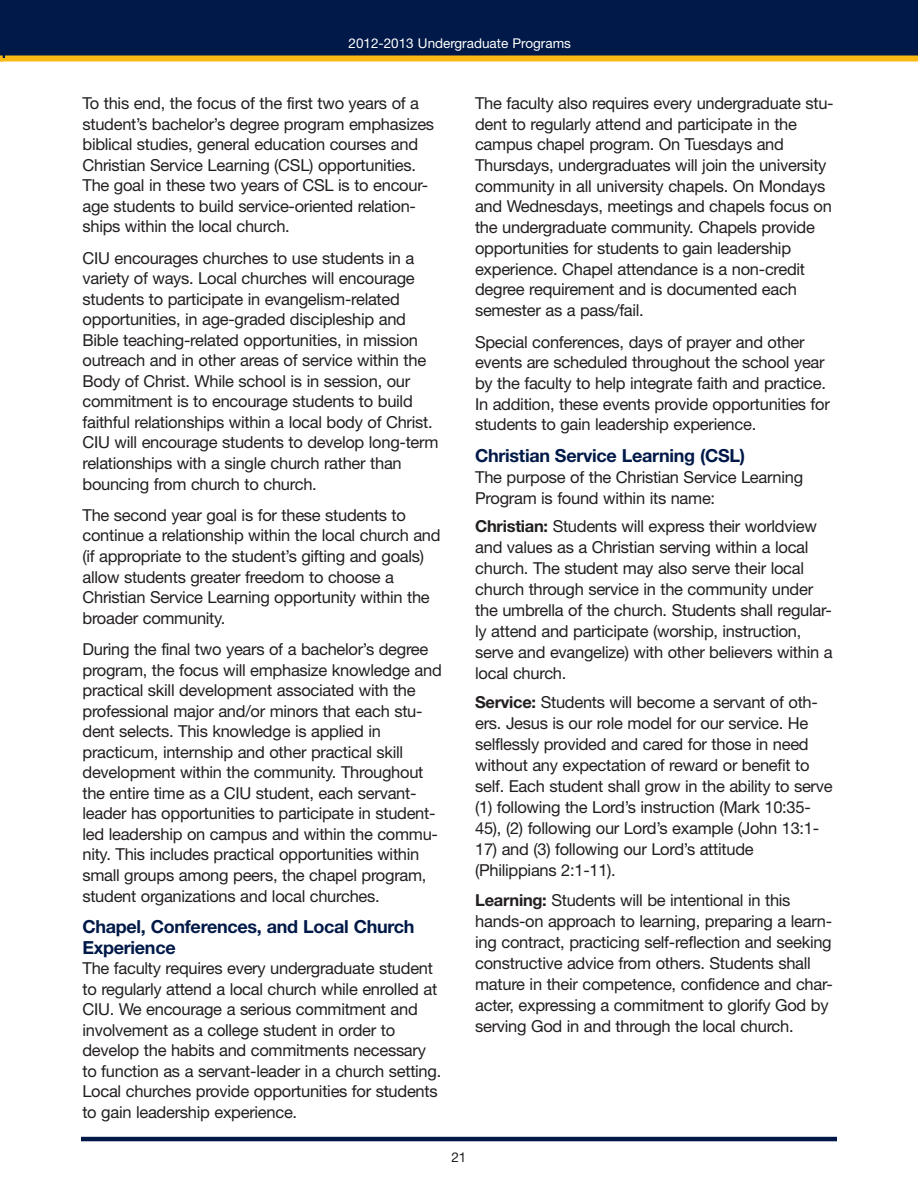
<style>
.page{position:relative;width:918px;height:1188px;background:#fff}
.page>*{position:absolute;margin:0;border:0;box-sizing:border-box;transform-origin:0 0}
.t1{font:700 18px/20.5px "Helvetica Neue";letter-spacing:-.015em;color:#001948}
.t2{font:16.5px/20.5px "Helvetica Neue";letter-spacing:-.015em;color:#231f20}
.t3{font:13.5px "Helvetica Neue";color:#fff}
.t4{font:13.5px "Helvetica Neue";color:#231f20}
.s1{font-weight:700}
</style>
<div class="page">
<div style="left:0;top:0;width:918px;height:58px;background:#001948"></div>
<div style="left:0;top:56px;width:918px;height:6px;background:#fcb814"></div>
<hr style="left:81px;top:1137px;width:756px;height:4px;background:#001948">
<div style="left:0;top:0;width:5px;height:58px;background:#001948"></div>
<p class="t3" style="left:349px;top:35px;width:224px">2012-2013 Undergraduate Programs</p>
<p class="t2" style="left:82px;top:93px;width:353px">To this end, the focus of the first two years of a student’s bachelor’s degree program emphasizes biblical studies, general education courses and Christian Service Learning (CSL) opportunities.<br>The goal in these two years of CSL is to encour&shy;age students to build service-oriented relation&shy;ships within the local church.</p>
<p class="t2" style="left:82px;top:247px;width:357px">CIU encourages churches to use students in a variety of ways. Local churches will encourage students to participate in evangelism-related opportunities, in age-graded discipleship and Bible teaching-related opportunities, in mission outreach and in other areas of service within the Body of Christ. While school is in session, our commitment is to encourage students to build faithful relationships within a local body of Christ.<br>CIU will encourage students to develop long-term relationships with a single church rather than bouncing from church to church.</p>
<p class="t2" style="left:82px;top:505px;width:360px">The second year goal is for these students to continue a relationship within the local church and (if appropriate to the student’s gifting and goals) allow students greater freedom to choose a Christian Service Learning opportunity within the broader community.</p>
<p class="t2" style="left:82px;top:639px;width:361px">During the final two years of a bachelor’s degree program, the focus will emphasize knowledge and practical skill development associated with the professional major and/or minors that each stu&shy;dent selects. This knowledge is applied in practicum, internship and other practical skill development within the community. Throughout the entire time as a CIU student, each servant&shy;leader has opportunities to participate in student&shy;led leadership on campus and within the commu&shy;nity. This includes practical opportunities within small groups among peers, the chapel program, student organizations and local churches.</p>
<p class="t1" style="left:82px;top:916px;width:334px">Chapel, Conferences, and Local Church<br>Experience</p>
<p class="t2" style="left:82px;top:958px;width:360px">The faculty requires every undergraduate student to regularly attend a local church while enrolled at CIU. We encourage a serious commitment and involvement as a college student in order to develop the habits and commitments necessary to function as a servant-leader in a church setting.<br>Local churches provide opportunities for students to gain leadership experience.</p>
<p class="t2" style="left:475px;top:93px;width:360px">The faculty also requires every undergraduate stu&shy;dent to regularly attend and participate in the campus chapel program. On Tuesdays and Thursdays, undergraduates will join the university community in all university chapels. On Mondays and Wednesdays, meetings and chapels focus on the undergraduate community. Chapels provide opportunities for students to gain leadership experience. Chapel attendance is a non-credit degree requirement and is documented each semester as a pass/fail.</p>
<p class="t2" style="left:475px;top:331px;width:356px">Special conferences, days of prayer and other events are scheduled throughout the school year by the faculty to help integrate faith and practice.<br>In addition, these events provide opportunities for students to gain leadership experience.</p>
<p class="t1" style="left:475px;top:445px;width:272px">Christian Service Learning (CSL)</p>
<p class="t2" style="left:475px;top:467px;width:330px;line-height:21px">The purpose of the Christian Service Learning<br>Program is found within its name:</p>
<p class="t2" style="left:475px;top:515px;width:359px;line-height:21px"><span class="s1">Christian:</span> Students will express their worldview and values as a Christian serving within a local church. The student may also serve their local church through service in the community under the umbrella of the church. Students shall regular&shy;ly attend and participate (worship, instruction, serve and evangelize) with other believers within a local church.</p>
<p class="t2" style="left:475px;top:692px;width:359px;line-height:21px"><span class="s1">Service:</span> Students will become a servant of oth&shy;ers. Jesus is our role model for our service. He selflessly provided and cared for those in need without any expectation of reward or benefit to self. Each student shall grow in the ability to serve (1) following the Lord’s instruction (Mark 10:35- 45), (2) following our Lord’s example (John 13:1-</p>
<p class="t2" style="left:475px;top:839px;width:280px;line-height:21px">17) and (3) following our Lord’s attitude (Philippians 2:1-11).</p>
<p class="t2" style="left:475px;top:889px;width:359px;line-height:21px"><span class="s1">Learning:</span> Students will be intentional in this hands-on approach to learning, preparing a learn&shy;ing contract, practicing self-reflection and seeking constructive advice from others. Students shall mature in their competence, confidence and char&shy;acter, expressing a commitment to glorify God by serving God in and through the local church.</p>
<p class="t4" style="left:451px;top:1150px;width:17px">21</p>
</div>
